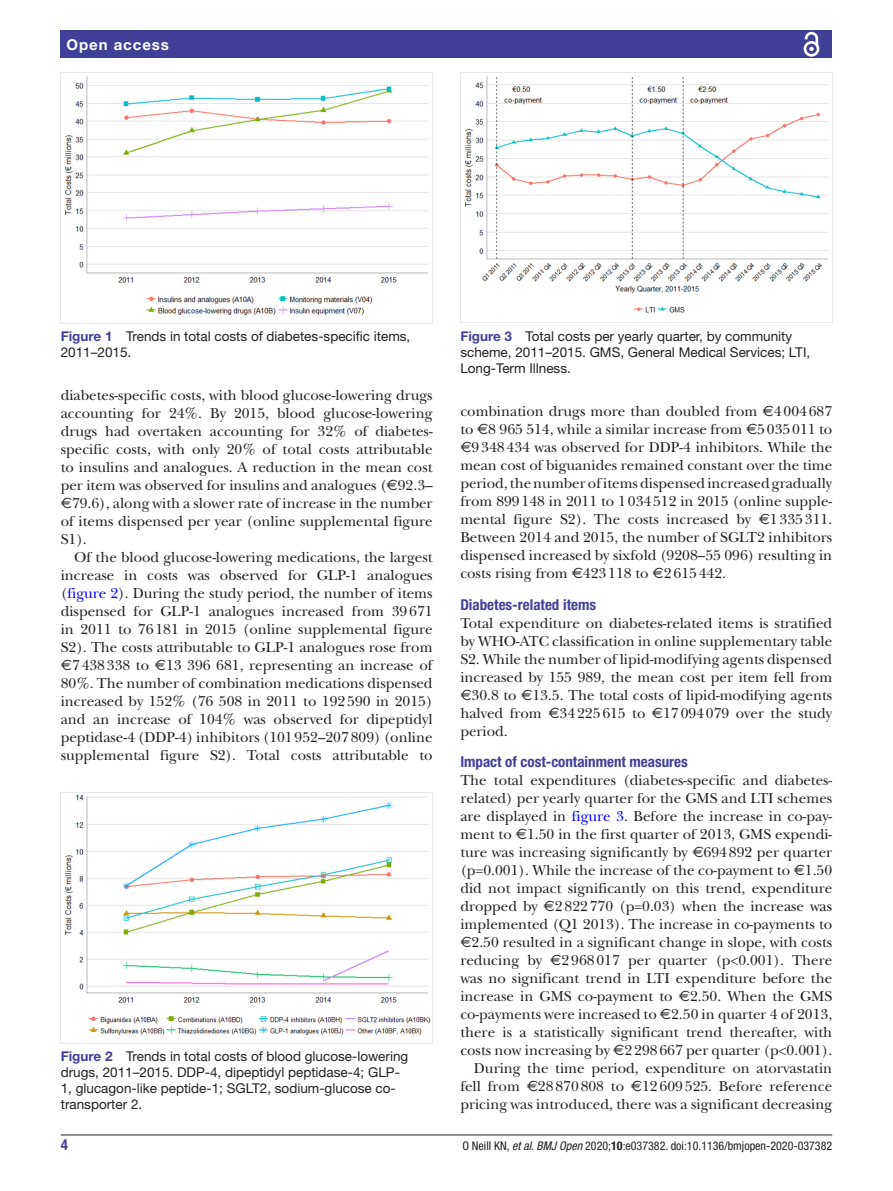
<style>
.page{position:relative;width:893px;height:1191px;background:#fff}
.page>*{position:absolute;margin:0;border:0;box-sizing:border-box;transform-origin:0 0}
.t1{font:15px/18px "New Baskerville";color:#231f20;text-align:justify}
.t2{font:700 condensed 15px "Helvetica Neue LT Std";color:#414099}
.t3{font:700 15px "Helvetica Neue LT Std";letter-spacing:.065em;color:#fff}
.t4{font:13.5px/16.2px "Helvetica Neue LT Std";color:#231f20}
.t5{font:condensed 12px "Helvetica Neue LT Std";color:#231f20}
.s1{font-weight:700;color:#414099}
.s2{color:#00f}
.s3{font-style:italic}
.s4{font-weight:700}
</style>
<div class="page">
<hr style="left:61px;top:1134px;width:771px;height:1px;background:#231f20">
<div style="left:61px;top:31px;width:771px;height:27px;background:#414099"></div>
<svg style="left:803px;top:31px;width:17px;height:26px"></svg>
<img style="left:460px;top:73px;width:372px;height:250px">
<img style="left:64px;top:73px;width:369px;height:250px">
<img style="left:61px;top:792px;width:372px;height:251px">
<p class="t3" style="left:66px;top:35px;width:104px">Open access</p>
<p class="t4" style="left:61px;top:328px;width:351px"><span class="s1">Figure 1</span> Trends in total costs of diabetes-specific items,<br>2011–2015.</p>
<p class="t1" style="left:61px;top:386px;width:373px">diabetes-specific costs, with blood glucose-lowering drugs</p>
<p class="t1" style="left:61px;top:404px;width:373px">accounting for 24%. By 2015, blood glucose-lowering</p>
<p class="t1" style="left:61px;top:422px;width:373px">drugs had overtaken accounting for 32% of diabetes-</p>
<p class="t1" style="left:61px;top:440px;width:373px">specific costs, with only 20% of total costs attributable</p>
<p class="t1" style="left:61px;top:458px;width:373px">to insulins and analogues. A reduction in the mean cost</p>
<p class="t1" style="left:61px;top:476px;width:373px">per item was observed for insulins and analogues ( 92.3–</p>
<p class="t1" style="left:72px;top:494px;width:362px">79.6), along with a slower rate of increase in the number</p>
<p class="t1" style="left:61px;top:512px;width:373px">of items dispensed per year (online supplemental figure</p>
<p class="t1" style="left:61px;top:530px;width:28px">S1).</p>
<p class="t1" style="left:74px;top:548px;width:360px">Of the blood glucose-lowering medications, the largest</p>
<p class="t1" style="left:61px;top:566px;width:373px">increase in costs was observed for GLP-1 analogues</p>
<p class="t1" style="left:61px;top:584px;width:373px">(<span class="s2">figure 2</span>). During the study period, the number of items</p>
<p class="t1" style="left:61px;top:602px;width:373px">dispensed for GLP-1 analogues increased from 39671</p>
<p class="t1" style="left:61px;top:620px;width:373px">in 2011 to 76181 in 2015 (online supplemental figure</p>
<p class="t1" style="left:61px;top:638px;width:373px">S2). The costs attributable to GLP-1 analogues rose from</p>
<p class="t1" style="left:72px;top:656px;width:362px">7438338 to 13 396 681, representing an increase of</p>
<p class="t1" style="left:61px;top:674px;width:373px">80%. The number of combination medications dispensed</p>
<p class="t1" style="left:61px;top:692px;width:373px">increased by 152% (76 508 in 2011 to 192590 in 2015)</p>
<p class="t1" style="left:61px;top:710px;width:373px">and an increase of 104% was observed for dipeptidyl</p>
<p class="t1" style="left:61px;top:728px;width:373px">peptidase-4 (DDP-4) inhibitors (101952–207809) (online</p>
<p class="t1" style="left:61px;top:746px;width:373px">supplemental figure S2). Total costs attributable to</p>
<p class="t4" style="left:61px;top:1047px;width:349px"><span class="s1">Figure 2</span> Trends in total costs of blood glucose-lowering drugs, 2011–2015. DDP-4, dipeptidyl peptidase-4; GLP-1, glucagon-like peptide-1; SGLT2, sodium-glucose co&shy;transporter 2.</p>
<p class="t4" style="left:460px;top:327px;width:351px"><span class="s1">Figure 3</span> Total costs per yearly quarter, by community scheme, 2011–2015. GMS, General Medical Services; LTI,<br>Long-Term Illness.</p>
<p class="t1" style="left:460px;top:402px;width:373px">combination drugs more than doubled from 4004687</p>
<p class="t1" style="left:460px;top:420px;width:373px">to 8 965 514, while a similar increase from 5035011 to</p>
<p class="t1" style="left:472px;top:438px;width:362px">9348434 was observed for DDP-4 inhibitors. While the</p>
<p class="t1" style="left:460px;top:456px;width:373px">mean cost of biguanides remained constant over the time</p>
<p class="t1" style="left:460px;top:474px;width:373px">period, the number of items dispensed increased gradually</p>
<p class="t1" style="left:460px;top:492px;width:373px">from 899148 in 2011 to 1034512 in 2015 (online supple-</p>
<p class="t1" style="left:460px;top:510px;width:292px">mental figure S2). The costs increased by</p>
<p class="t1" style="left:460px;top:510px;width:373px;text-indent:310px">1335311.<br>Between 2014 and 2015, the number of SGLT2 inhibitors dispensed increased by sixfold (9208–55 096) resulting in costs rising from 423118 to 2615442.</p>
<p class="t2" style="left:460px;top:595px;width:137px">Diabetes-related items</p>
<p class="t1" style="left:460px;top:614px;width:373px">Total expenditure on diabetes-related items is stratified</p>
<p class="t1" style="left:460px;top:632px;width:373px">by WHO-ATC classification in online supplementary table</p>
<p class="t1" style="left:460px;top:650px;width:373px">S2. While the number of lipid-modifying agents dispensed</p>
<p class="t1" style="left:460px;top:668px;width:373px">increased by 155 989, the mean cost per item fell from</p>
<p class="t1" style="left:472px;top:686px;width:362px">30.8 to 13.5. The total costs of lipid-modifying agents</p>
<p class="t1" style="left:460px;top:704px;width:373px">halved from 34225615 to 17094079 over the study</p>
<p class="t1" style="left:460px;top:722px;width:49px">period.</p>
<p class="t2" style="left:460px;top:753px;width:229px">Impact of cost-containment measures</p>
<p class="t1" style="left:460px;top:771px;width:373px">The total expenditures (diabetes-specific and diabetes-</p>
<p class="t1" style="left:460px;top:789px;width:373px">related) per yearly quarter for the GMS and LTI schemes</p>
<p class="t1" style="left:460px;top:807px;width:373px">are displayed in <span class="s2">figure 3</span>. Before the increase in co-pay-</p>
<p class="t1" style="left:460px;top:825px;width:373px">ment to 1.50 in the first quarter of 2013, GMS expendi-</p>
<p class="t1" style="left:460px;top:843px;width:373px">ture was increasing significantly by 694892 per quarter</p>
<p class="t1" style="left:460px;top:861px;width:373px">(p=0.001). While the increase of the co-payment to 1.50</p>
<p class="t1" style="left:460px;top:879px;width:373px">did not impact significantly on this trend, expenditure</p>
<p class="t1" style="left:460px;top:897px;width:373px">dropped by 2822770 (p=0.03) when the increase was</p>
<p class="t1" style="left:460px;top:915px;width:373px">implemented (Q1 2013). The increase in co-payments to</p>
<p class="t1" style="left:472px;top:933px;width:362px">2.50 resulted in a significant change in slope, with costs</p>
<p class="t1" style="left:460px;top:951px;width:83px">reducing by</p>
<p class="t1" style="left:460px;top:951px;width:373px;text-align:right">2968017 per quarter (p&lt;0.001). There<br>was no significant trend in LTI expenditure before the increase in GMS co-payment to 2.50. When the GMS co-payments were increased to 2.50 in quarter 4 of 2013, there is a statistically significant trend thereafter, with costs now increasing by 2298667 per quarter (p&lt;0.001).<br>During the time period, expenditure on atorvastatin fell from 28870808 to 12609525. Before reference pricing was introduced, there was a significant decreasing</p>
<p class="t2" style="left:61px;top:1135px;width:9px">4</p>
<p class="t5" style="left:462px;top:1138px;width:371px">O Neill KN, <span class="s3">et al</span>. <span class="s3">BMJ Open</span> 2020;<span class="s4">10</span>:e037382. doi:10.1136/bmjopen-2020-037382</p>
</div>
